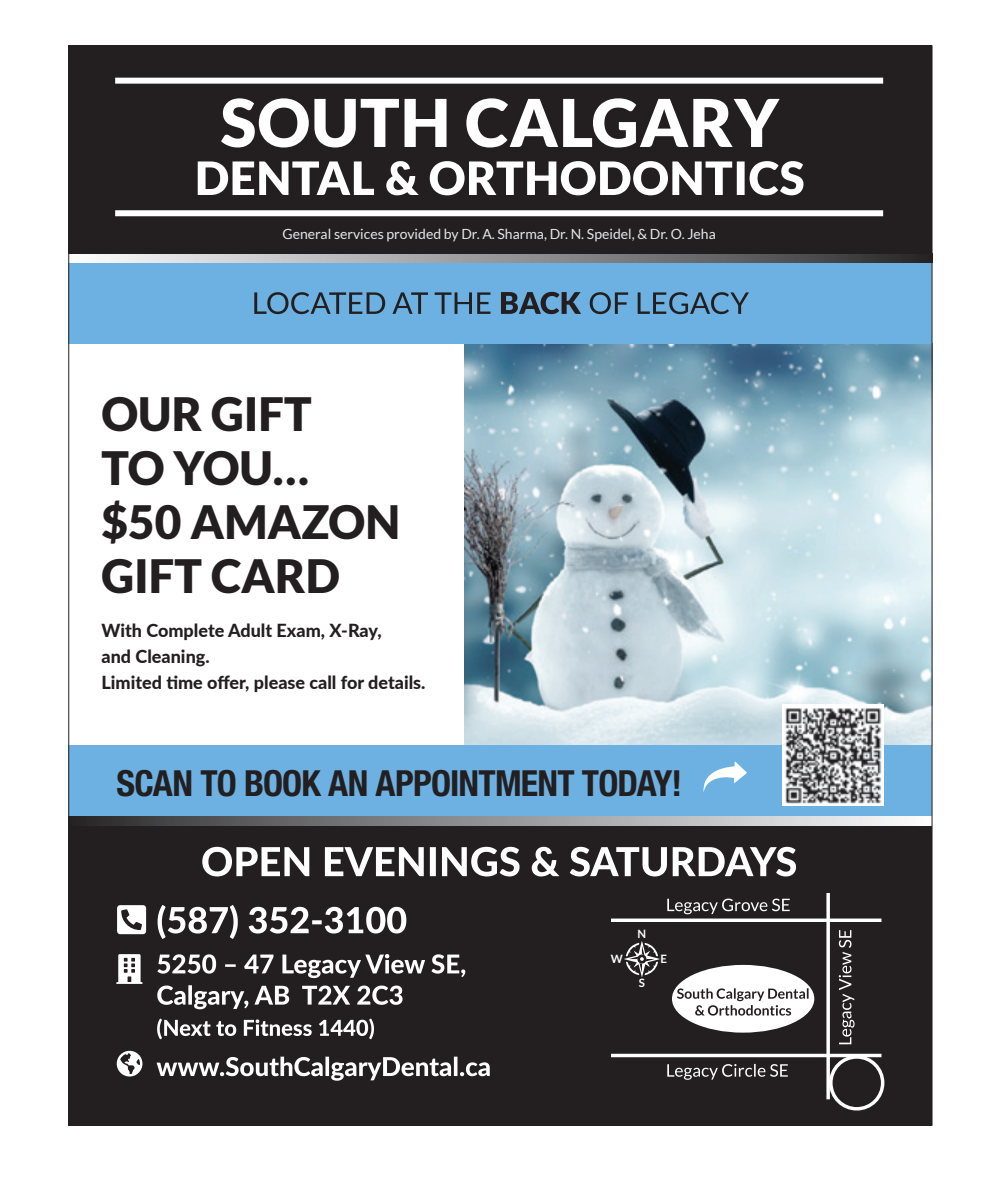
<style>
.page{position:relative;width:990px;height:1188px;background:#fff}
.page>*{position:absolute;margin:0;border:0;box-sizing:border-box;transform-origin:0 0}
.t1{font:900 46px/54px "Lato";color:#231f20}
.t2{font:700 condensed 36px "Helvetica Neue LT Std";letter-spacing:-.025em;color:#231f20}
.t3{font:800 18px/26px "Lato";color:#231f20}
.t4{font:14px "Lato";color:#e6e7e9}
.t5{font:700 11.6px "Lato";color:#fff}
</style>
<div class="page">
<img style="left:464px;top:344px;width:466px;height:401px">
<div style="left:68px;top:745px;width:864px;height:82px;background:#6cb1e1"></div>
<div style="left:68px;top:262px;width:864px;height:82px;background:#6cb1e1"></div>
<svg style="left:106px;top:254px;width:824px;height:8px;background:#909093"></svg>
<svg style="left:70px;top:817px;width:860px;height:9px;background:#949497"></svg>
<div style="left:68px;top:46px;width:864px;height:208px;background:#231f20"></div>
<div style="left:68px;top:826px;width:864px;height:300px;background:#231f20"></div>
<svg style="left:202px;top:847px;width:594px;height:29px"></svg>
<div style="left:672px;top:965px;width:142px;height:68px;background:#fff;border-radius:50%"></div>
<hr style="left:611px;top:919px;width:270px;height:3px;background:#fff">
<hr style="left:611px;top:1054px;width:270px;height:3px;background:#fff">
<svg style="left:826px;top:893px;width:4px;height:206px"></svg>
<div style="left:829px;top:1055px;width:55px;height:56px;border:3px solid #fff;border-radius:50%"></div>
<svg style="left:624px;top:941px;width:36px;height:36px"></svg>
<svg style="left:667px;top:1064px;width:121px;height:16px"></svg>
<svg style="left:677px;top:988px;width:132px;height:28px"></svg>
<svg style="left:839px;top:930px;width:16px;height:114px"></svg>
<svg style="left:667px;top:899px;width:123px;height:15px"></svg>
<svg style="left:116px;top:954px;width:26px;height:30px"></svg>
<svg style="left:117px;top:905px;width:29px;height:29px"></svg>
<svg style="left:117px;top:1051px;width:25px;height:26px"></svg>
<svg style="left:157px;top:1057px;width:333px;height:24px"></svg>
<svg style="left:157px;top:1018px;width:217px;height:21px"></svg>
<svg style="left:157px;top:985px;width:246px;height:24px"></svg>
<svg style="left:157px;top:954px;width:308px;height:24px"></svg>
<svg style="left:158px;top:905px;width:248px;height:34px"></svg>
<svg style="left:254px;top:292px;width:495px;height:22px"></svg>
<svg style="left:198px;top:161px;width:605px;height:34px"></svg>
<svg style="left:221px;top:98px;width:559px;height:50px"></svg>
<div style="left:115px;top:78px;width:768px;height:6px;background:#fff"></div>
<div style="left:115px;top:210px;width:768px;height:6px;background:#fff"></div>
<img style="left:782px;top:704px;width:101px;height:101px">
<svg style="left:703px;top:761px;width:44px;height:31px"></svg>
<p class="t4" style="left:283px;top:226px;width:435px">General services provided by Dr. A. Sharma, Dr. N. Speidel, &amp; Dr. O. Jeha</p>
<p class="t1" style="left:102px;top:386px;width:300px">OUR GIFT<br>TO YOU… $50 AMAZON<br>GIFT CARD</p>
<p class="t3" style="left:102px;top:617px;width:325px">With Complete Adult Exam, X-Ray,<br>and Cleaning.<br>Limited time offer, please call for details.</p>
<p class="t2" style="left:116px;top:761px;width:567px">SCAN TO BOOK AN APPOINTMENT TODAY!</p>
<p class="t5" style="left:611px;top:952px;width:14px">W</p>
<p class="t5" style="left:638px;top:927px;width:10px">N</p>
<p class="t5" style="left:639px;top:976px;width:8px">S</p>
<p class="t5" style="left:661px;top:952px;width:8px">E</p>
</div>
